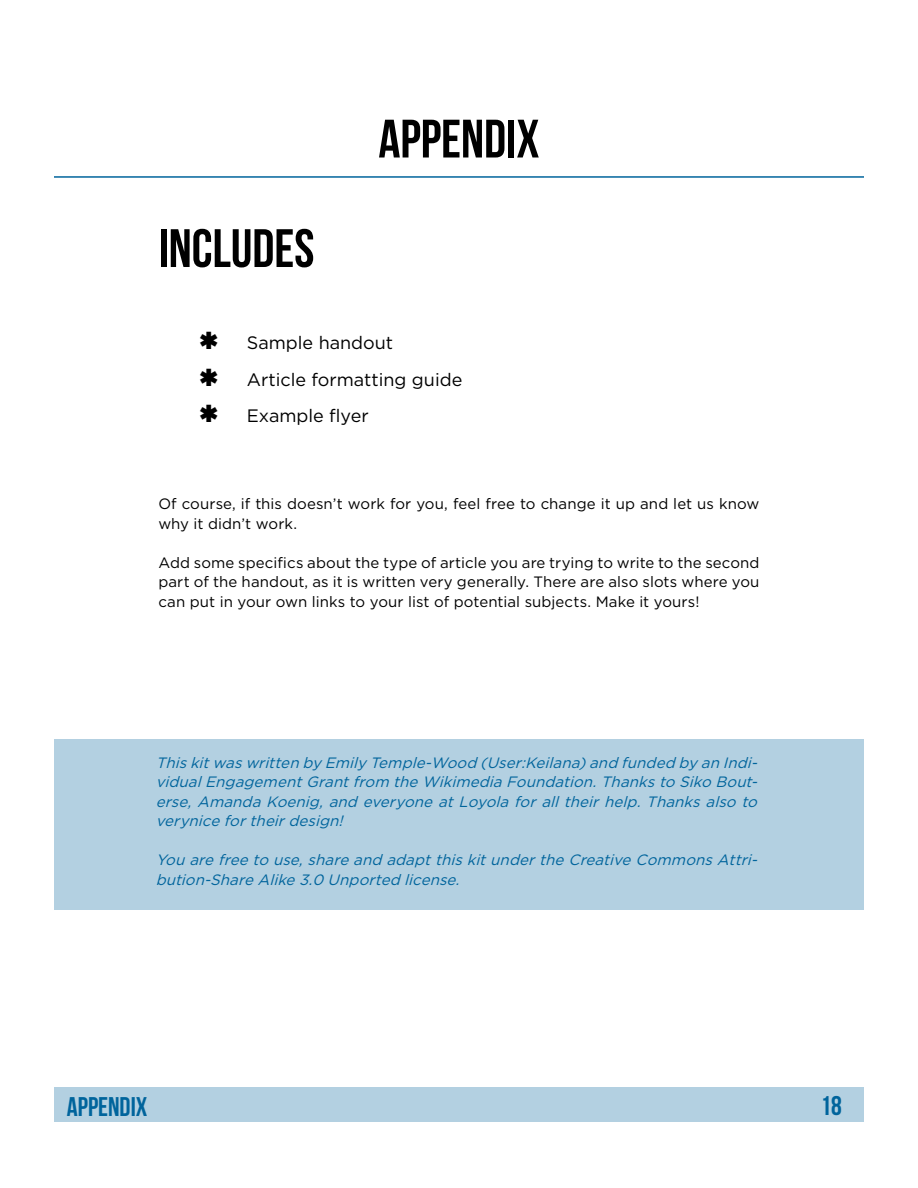
<style>
.page{position:relative;width:918px;height:1188px;background:#fff}
.page>*{position:absolute;margin:0;border:0;box-sizing:border-box;transform-origin:0 0}
.t1{font:54px "Bebas Neue";color:#000}
.t2{font:27px "Bebas Neue";color:#00649c}
.t3{font:18px/36.6px "Gotham";color:#000}
.t4{font:italic 15px/19.5px "Gotham";color:#00649c;text-align:justify}
.t5{font:15px/19.5px "Gotham";letter-spacing:.005em;color:#000}
</style>
<div class="page">
<hr style="left:54px;top:176px;width:810px;height:2px;background:#00649c">
<div style="left:54px;top:1087px;width:810px;height:34px;background:#b3d0e1"></div>
<div style="left:54px;top:739px;width:810px;height:170px;background:#b3d0e1"></div>
<h1 class="t1" style="left:158px;top:219px;width:158px">INCLUDES</h1>
<h1 class="t1" style="left:378px;top:109px;width:163px">APPENDIX</h1>
<p class="t3" style="left:247px;top:324px;width:217px">Sample handout<br>Article formatting guide<br>Example flyer</p>
<p class="t5" style="left:158px;top:494px;width:603px">Of course, if this doesn’t work for you, feel free to change it up and let us know why it didn’t work.</p>
<p class="t5" style="left:158px;top:552px;width:603px;text-align:justify">Add some specifics about the type of article you are trying to write to the second part of the handout, as it is written very generally. There are also slots where you can put in your own links to your list of potential subjects. Make it yours!</p>
<p class="t4" style="left:156px;top:753px;width:608px">ThiskitwaswrittenbyEmilyTemple-Wood (User:Keilana)and funded byanIndi&shy;vidualEngagementGrantfrom theWikimediaFoundation.Thanksto Siko Bout&shy;erse, Amanda Koenig, and everyone at Loyola for all their help. Thanks also to verynicefortheirdesign!</p>
<p class="t4" style="left:156px;top:850px;width:608px">Youarefreeto use,shareand adaptthiskitundertheCreativeCommonsAttri&shy;bution-ShareAlike3.0 Unported license.</p>
<h2 class="t2" style="left:67px;top:1091px;width:82px">APPENDIX</h2>
<h2 class="t2" style="left:820px;top:1091px;width:23px">18</h2>
</div>
